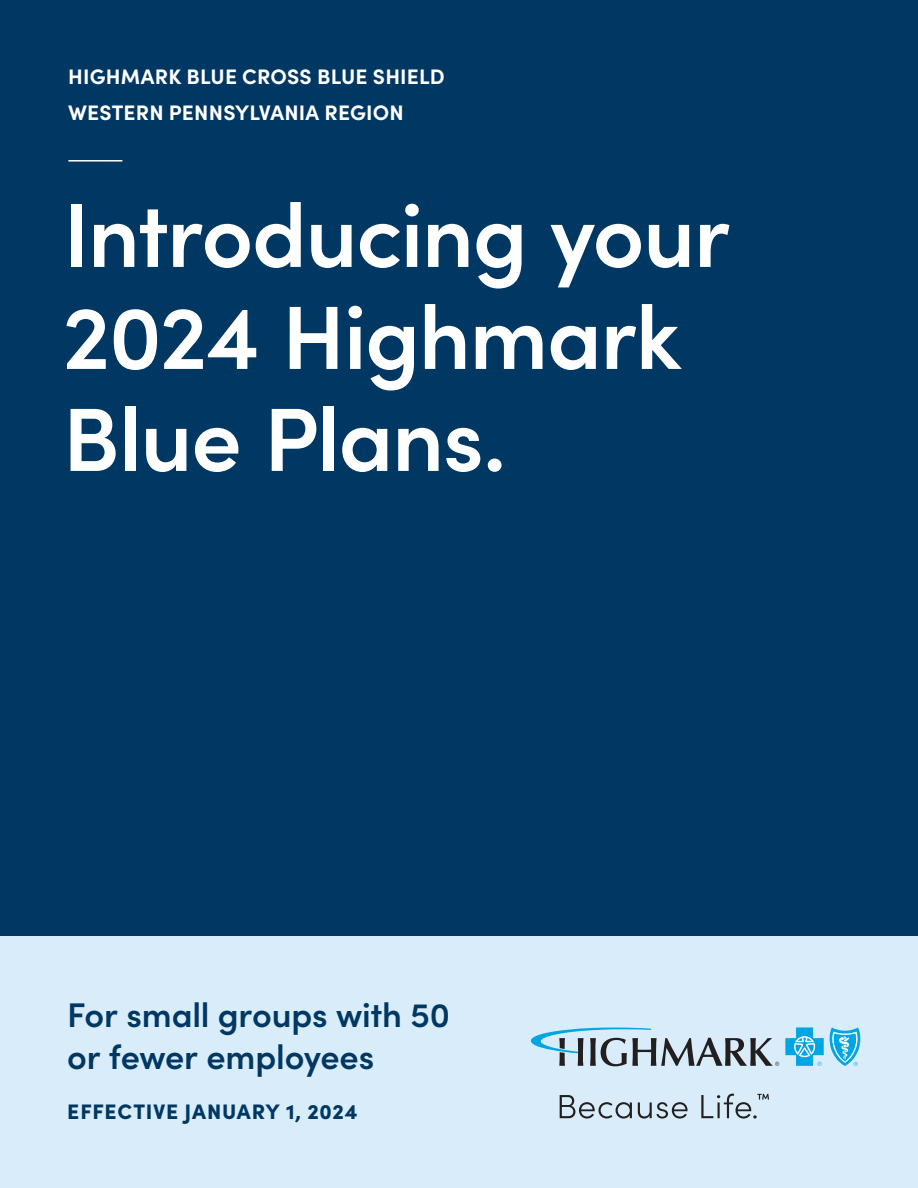
<style>
.page{position:relative;width:918px;height:1188px;background:#003863}
.page>*{position:absolute;margin:0;border:0;box-sizing:border-box;transform-origin:0 0}
.cover2021_2{font:600 90px/102px "Sofia Pro";letter-spacing:-.015em;color:#fff}
.cover2021_3{font:600 34.2px/41.1px "Sofia Pro";letter-spacing:-.005em;color:#003863}
.cover2021_1{font:700 21px/36px "Sofia Pro";letter-spacing:.01em;color:#fff}
.Effective_Date{font:900 21px "Sofia Pro";letter-spacing:.03em;color:#003863}
</style>
<div class="page">
<hr style="left:68px;top:160px;width:54px;height:2px;background:#fff">
<div style="left:0;top:937px;width:918px;height:251px;background:#d8edf9"></div>
<svg style="left:531px;top:1027px;width:248px;height:39px"></svg>
<svg style="left:785px;top:1027px;width:76px;height:39px"></svg>
<svg style="left:560px;top:1095px;width:72px;height:24px"></svg>
<svg style="left:638px;top:1102px;width:50px;height:17px"></svg>
<svg style="left:701px;top:1094px;width:68px;height:25px"></svg>
<p class="cover2021_1" style="left:68px;top:57px;width:378px">HIGHMARK BLUE CROSS BLUE SHIELD<br>WESTERN PENNSYLVANIA REGION</p>
<p class="cover2021_2" style="left:63px;top:178px;width:669px">Introducing your<br>2024 Highmark<br>Blue Plans.</p>
<p class="cover2021_3" style="left:67px;top:993px;width:384px">For small groups with 50 or fewer employees</p>
<p class="Effective_Date" style="left:67px;top:1095px;width:292px">EFFECTIVE JANUARY 1, 2024</p>
</div>
